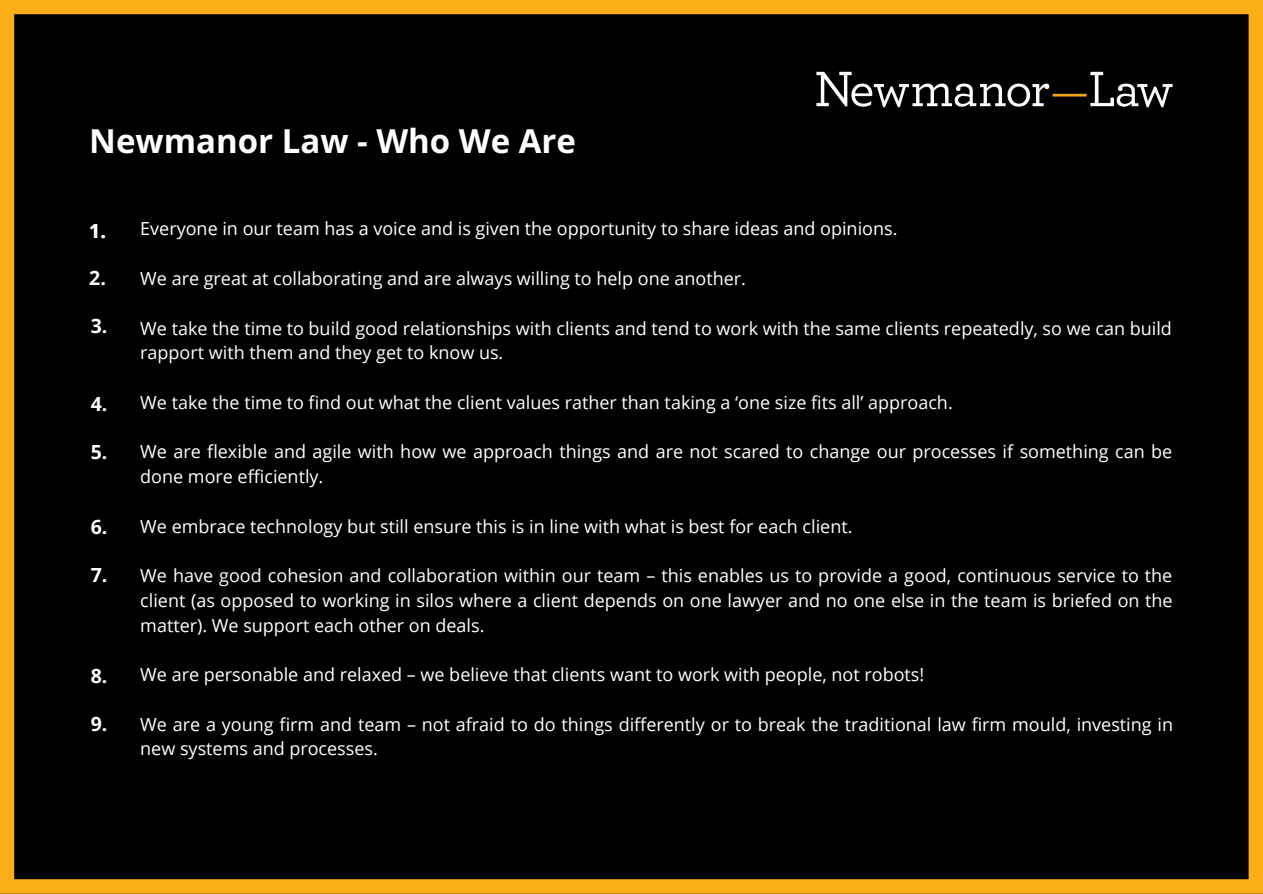
<style>
.page{position:relative;width:1263px;height:894px;background:#fff}
.page>*{position:absolute;margin:0;border:0;box-sizing:border-box;transform-origin:0 0}
.t1{font:700 33px "Open Sans";color:#fff}
.t2{font:700 19.5px "Open Sans";color:#fff}
.t3{font:18px/24.8px "Open Sans";color:#fff}
</style>
<div class="page">
<div style="left:0;top:0;width:1263px;height:893px;background:#000"></div>
<img style="left:782px;top:38px;width:424px;height:102px">
<h1 class="t1" style="left:89px;top:117px;width:488px">Newmanor Law - Who We Are</h1>
<p class="t2" style="left:89px;top:217px;width:18px">1.</p>
<p class="t2" style="left:89px;top:264px;width:18px">2.</p>
<p class="t2" style="left:91px;top:312px;width:18px">3.</p>
<p class="t2" style="left:91px;top:390px;width:18px">4.</p>
<p class="t2" style="left:91px;top:437px;width:18px">5.</p>
<p class="t2" style="left:91px;top:512px;width:18px">6.</p>
<p class="t2" style="left:91px;top:560px;width:18px">7.</p>
<p class="t2" style="left:91px;top:662px;width:18px">8.</p>
<p class="t2" style="left:91px;top:710px;width:18px">9.</p>
<p class="t3" style="left:140px;top:216px;width:759px">Everyone in our team has a voice and is given the opportunity to share ideas and opinions.</p>
<p class="t3" style="left:140px;top:265px;width:607px">We are great at collaborating and are always willing to help one another.</p>
<p class="t3" style="left:140px;top:315px;width:1033px">We take the time to build good relationships with clients and tend to work with the same clients repeatedly, so we can build rapport with them and they get to know us.</p>
<p class="t3" style="left:140px;top:389px;width:814px">We take the time to find out what the client values rather than taking a ‘one size fits all’ approach.</p>
<p class="t3" style="left:140px;top:439px;width:1033px">We are flexible and agile with how we approach things and are not scared to change our processes if something can be done more efficiently.</p>
<p class="t3" style="left:140px;top:513px;width:714px">We embrace technology but still ensure this is in line with what is best for each client.</p>
<p class="t3" style="left:140px;top:562px;width:1034px;text-align:justify">We have good cohesion and collaboration within our team – this enables us to provide a good, continuous service to the client (as opposed to working in silos where a client depends on one lawyer and no one else in the team is briefed on the matter). We support each other on deals.</p>
<p class="t3" style="left:140px;top:661px;width:785px">We are personable and relaxed – we believe that clients want to work with people, not robots!</p>
<p class="t3" style="left:140px;top:711px;width:1034px">We are a young firm and team – not afraid to do things differently or to break the traditional law firm mould, investing in new systems and processes.</p>
</div>
